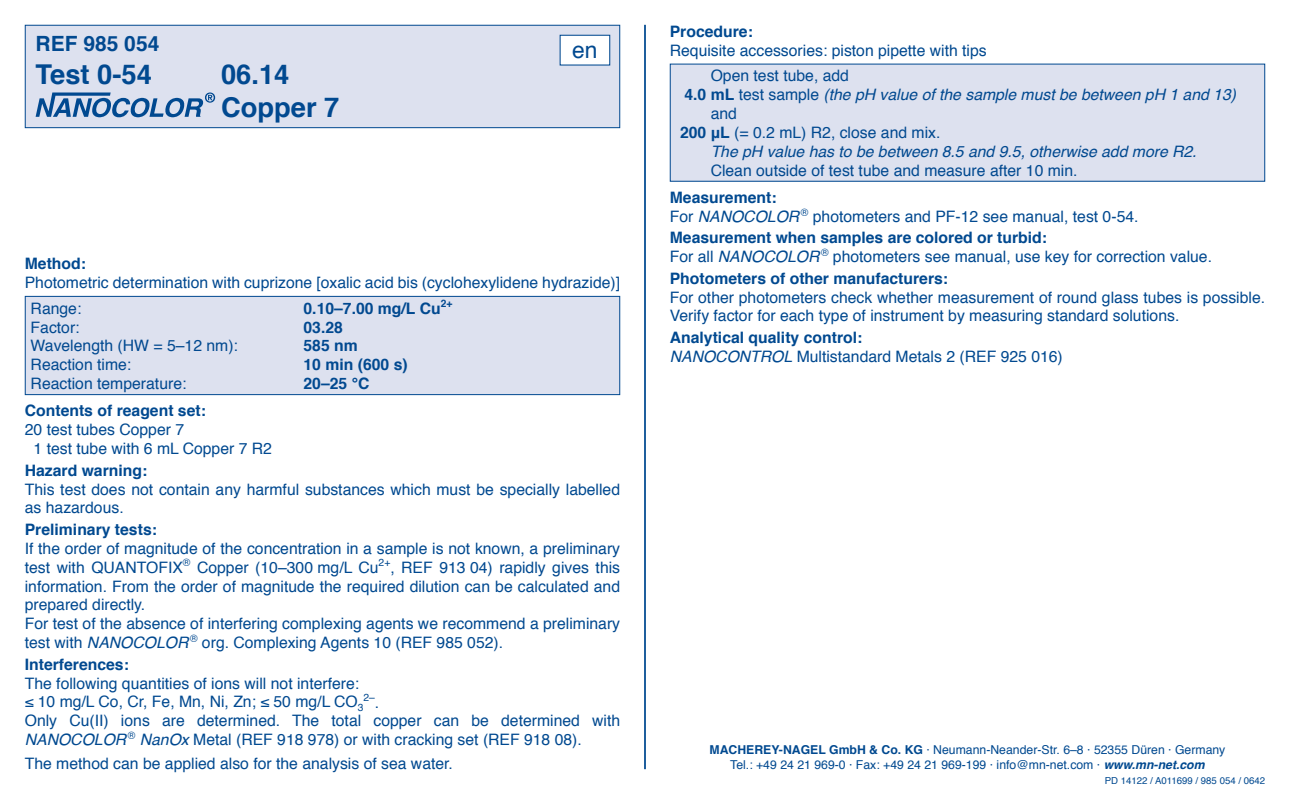
<style>
.page{position:relative;width:1290px;height:794px;background:#fff}
.page>*{position:absolute;margin:0;border:0;box-sizing:border-box;transform-origin:0 0}
.t1{font:700 27.3px/32.9px "Helvetica";color:#014990}
.t2{font:22.75px "Helvetica";color:#014990}
.t3{font:700 21px "Helvetica";color:#014990}
.t4{font:15.75px/18.9px "Helvetica";color:#014990}
.t5{font:700 15.75px "Helvetica";color:#014990}
.t6{font:italic 15.75px "Helvetica";color:#014990}
.t7{font:12.25px/14.7px "Helvetica";color:#014990;text-align:center}
.t8{font:10.15px "Helvetica";color:#014990}
.t9{font:9.62px "Helvetica";color:#014990}
.s1{font-style:italic}
.s2{font-size:15.75px}
.s3{font-weight:700;font-style:normal}
.s4{font-style:normal}
.s5{font-weight:700}
.s6{font-weight:700;font-style:italic}
</style>
<div class="page">
<hr style="left:644px;top:25px;width:2px;height:744px;background:#014990">
<div style="left:25px;top:25px;width:595px;height:103px;background:#dde1ef"></div>
<svg style="left:36px;top:92px;width:179px;height:25px"></svg>
<div style="left:25px;top:25px;width:595px;height:103px;border:1px solid #014990"></div>
<div style="left:560px;top:35px;width:50px;height:30px;background:#fff"></div>
<div style="left:560px;top:35px;width:50px;height:31px;border:1px solid #014990"></div>
<div style="left:25px;top:296px;width:595px;height:98px;background:#dde1ef"></div>
<div style="left:25px;top:296px;width:595px;height:99px;border:1px solid #014990"></div>
<div style="left:670px;top:64px;width:595px;height:117px;background:#dde1ef"></div>
<div style="left:670px;top:64px;width:595px;height:118px;border:1px solid #014990"></div>
<h3 class="t3" style="left:36px;top:27px;width:125px">REF 985 054</h3>
<h1 class="t1" style="left:36px;top:59px;width:118px">Test 0-54</h1>
<h1 class="t1" style="left:221px;top:59px;width:120px">06.14<br>Copper 7</h1>
<h2 class="t2" style="left:572px;top:33px;width:27px">en</h2>
<p class="t5" style="left:25px;top:251px;width:63px">Method:</p>
<p class="t4" style="left:31px;top:270px;width:591px;line-height:25.7px;text-indent:-6px">Photometric determination with cuprizone [oxalic acid bis (cyclohexylidene hydrazide)]<br>Range:</p>
<p class="t5" style="left:303px;top:295px;width:150px">0.10–7.00 mg/L Cu<sup>2+</sup></p>
<p class="t4" style="left:31px;top:318px;width:51px">Factor:</p>
<p class="t5" style="left:303px;top:314px;width:41px">03.28</p>
<p class="t4" style="left:31px;top:337px;width:209px">Wavelength (HW = 5–12 nm):</p>
<p class="t5" style="left:303px;top:333px;width:56px">585 nm</p>
<p class="t4" style="left:31px;top:356px;width:102px">Reaction time:</p>
<p class="t5" style="left:303px;top:352px;width:106px">10 min (600 s)</p>
<p class="t4" style="left:31px;top:375px;width:157px">Reaction temperature:</p>
<p class="t5" style="left:303px;top:371px;width:67px">20–25 °C</p>
<p class="t5" style="left:25px;top:398px;width:183px">Contents of reagent set:</p>
<p class="t4" style="left:34px;top:421px;width:240px;text-indent:-9px">20 test tubes Copper 7<br>1 test tube with 6 mL Copper 7 R2</p>
<p class="t5" style="left:25px;top:457px;width:124px">Hazard warning:</p>
<p class="t4" style="left:25px;top:480px;width:597px">This test does not contain any harmful substances which must be specially labelled as hazardous.</p>
<p class="t5" style="left:25px;top:516px;width:134px">Preliminary tests:</p>
<p class="t4" style="left:25px;top:539px;width:597px">If the order of magnitude of the concentration in a sample is not known, a preliminary test with QUANTOFIX<sup>®</sup> Copper (10–300 mg/L Cu<sup>2+</sup>, REF 913 04) rapidly gives this information. From the order of magnitude the required dilution can be calculated and prepared directly.<br>For test of the absence of interfering complexing agents we recommend a preliminary test with <span class="s1">NANOCOLOR</span> <sup>®</sup> org. Complexing Agents 10 (REF 985 052).</p>
<p class="t5" style="left:25px;top:651px;width:106px">Interferences:</p>
<p class="t4" style="left:25px;top:674px;width:340px">The following quantities of ions will not interfere: ≤ 10 mg/L Co, Cr, Fe, Mn, Ni, Zn; ≤ 50 mg/L CO<sub>3</sub></p>
<p class="t8" style="left:363px;top:690px;width:17px">2–<span class="s2">.</span></p>
<p class="t4" style="left:25px;top:712px;width:597px">Only Cu(II) ions are determined. The total copper can be determined with<br><span class="s1">NANOCOLOR</span> <sup>®</sup> <span class="s1">NanOx</span> Metal (REF 918 978) or with cracking set (REF 918 08).</p>
<p class="t4" style="left:25px;top:754px;width:430px">The method can be applied also for the analysis of sea water.</p>
<p class="t5" style="left:670px;top:18px;width:85px">Procedure:</p>
<p class="t4" style="left:711px;top:38px;width:278px;line-height:25.7px;text-indent:-41px">Requisite accessories: piston pipette with tips<br>Open test tube, add</p>
<p class="t6" style="left:684px;top:82px;width:553px"><span class="s3">4.0 mL</span> <span class="s4">test sample</span> (the pH value of the sample must be between pH 1 and 13)</p>
<p class="t4" style="left:711px;top:105px;width:28px">and</p>
<p class="t4" style="left:680px;top:123px;width:262px"><span class="s5">200 μL</span> (= 0.2 mL) R2, close and mix.</p>
<p class="t6" style="left:711px;top:139px;width:487px">The pH value has to be between 8.5 and 9.5, otherwise add more R2.</p>
<p class="t4" style="left:711px;top:161px;width:368px">Clean outside of test tube and measure after 10 min.</p>
<p class="t4" style="left:670px;top:188px;width:470px"><span class="s5">Measurement:<br></span>For <span class="s1">NANOCOLOR</span> <sup>®</sup> photometers and PF-12 see manual, test 0-54.</p>
<p class="t4" style="left:670px;top:229px;width:544px"><span class="s5">Measurement when samples are colored or turbid:<br></span>For all <span class="s1">NANOCOLOR</span> <sup>®</sup> photometers see manual, use key for correction value.</p>
<p class="t5" style="left:670px;top:265px;width:280px">Photometers of other manufacturers:</p>
<p class="t4" style="left:670px;top:288px;width:597px">For other photometers check whether measurement of round glass tubes is possible.<br>Verify factor for each type of instrument by measuring standard solutions.</p>
<p class="t4" style="left:670px;top:328px;width:394px"><span class="s5">Analytical quality control:<br></span><span class="s1">NANOCONTROL</span> Multistandard Metals 2 (REF 925 016)</p>
<p class="t7" style="left:709px;top:743px;width:517px"><span class="s5">MACHEREY-NAGEL GmbH &amp; Co. KG</span> · Neumann-Neander-Str. 6–8 · 52355 Düren · Germany<br>Tel.: +49 24 21 969-0 · Fax: +49 24 21 969-199 · info@mn-net.com · <span class="s6">www.mn-net.com</span></p>
<p class="t9" style="left:1105px;top:773px;width:162px">PD 14122 / A011699 / 985 054 / 0642</p>
</div>
